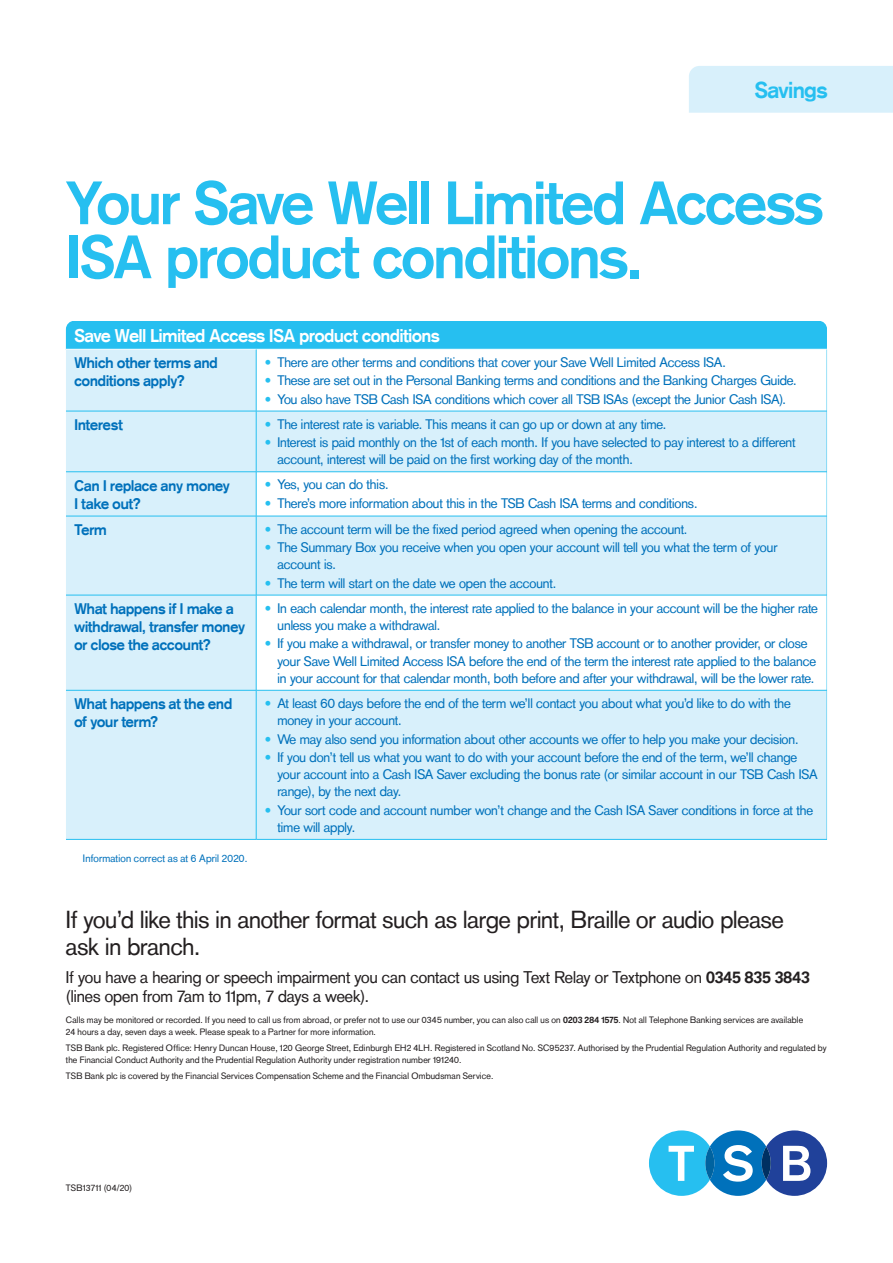
<style>
.page{position:relative;width:893px;height:1263px;background:#fff}
.page>*{position:absolute;margin:0;border:0;box-sizing:border-box;transform-origin:0 0}
.Page_Heading_40_36{font:700 60px/54px "Basic Commercialfor TSB";letter-spacing:-.01em;color:#26bff0}
.Braille_Copy{font:24px/27px "Basic Commercialfor TSB";letter-spacing:-.005em;color:#231f20}
.Tab_Headings{font:700 22.5px "Basic Commercialfor TSB";letter-spacing:-.005em;color:#26bff0}
.t1{font:700 18px "Basic Commercialfor TSB";color:#fff}
.Hearing_Copy{font:16.5px/19.5px "Basic Commercialfor TSB";color:#231f20}
.t2{font:700 15px/18px "Basic Commercialfor TSB";letter-spacing:.005em;color:#0071bb}
.t3{font:13.5px/17.2px "Basic Commercialfor TSB";letter-spacing:-.01em;color:#0071bb}
.t4{font:10.5px "Basic Commercialfor TSB";letter-spacing:.015em;color:#0071bb}
.Caveat_Copy{font:9px/12px "Basic Commercialfor TSB";letter-spacing:.02em;color:#231f20}
.s1{color:#26bff0}
.s2{font-weight:700}
</style>
<div class="page">
<svg style="left:649px;top:1130px;width:179px;height:66px"></svg>
<div style="left:689px;top:66px;width:204px;height:47px;background:#d8f0fb"></div>
<div style="left:66px;top:321px;width:761px;height:28px;background:#26bff0"></div>
<div style="left:66px;top:350px;width:761px;height:489px;background:#d8f0fb"></div>
<svg style="left:257px;top:350px;width:570px;height:340px"></svg>
<hr style="left:256px;top:349px;width:1px;height:62px;background:#26bff0">
<hr style="left:66px;top:411px;width:190px;height:1px;background:#26bff0">
<hr style="left:256px;top:411px;width:571px;height:1px;background:#26bff0">
<hr style="left:256px;top:411px;width:1px;height:61px;background:#26bff0">
<hr style="left:66px;top:471px;width:190px;height:1px;background:#26bff0">
<hr style="left:256px;top:471px;width:571px;height:1px;background:#26bff0">
<hr style="left:256px;top:472px;width:1px;height:44px;background:#26bff0">
<hr style="left:256px;top:516px;width:1px;height:79px;background:#26bff0">
<hr style="left:256px;top:595px;width:1px;height:95px;background:#26bff0">
<hr style="left:256px;top:690px;width:1px;height:149px;background:#26bff0">
<hr style="left:66px;top:595px;width:190px;height:1px;background:#26bff0">
<hr style="left:66px;top:690px;width:190px;height:1px;background:#26bff0">
<hr style="left:66px;top:516px;width:190px;height:1px;background:#26bff0">
<hr style="left:827px;top:349px;width:1px;height:62px;background:#26bff0">
<hr style="left:827px;top:411px;width:1px;height:61px;background:#26bff0">
<hr style="left:827px;top:472px;width:1px;height:44px;background:#26bff0">
<hr style="left:827px;top:516px;width:1px;height:79px;background:#26bff0">
<hr style="left:827px;top:595px;width:1px;height:95px;background:#26bff0">
<hr style="left:827px;top:690px;width:1px;height:149px;background:#26bff0">
<hr style="left:66px;top:839px;width:190px;height:1px;background:#26bff0">
<hr style="left:256px;top:839px;width:571px;height:1px;background:#26bff0">
<hr style="left:256px;top:516px;width:571px;height:1px;background:#26bff0">
<hr style="left:256px;top:595px;width:571px;height:1px;background:#26bff0">
<hr style="left:256px;top:690px;width:571px;height:1px;background:#26bff0">
<p class="Tab_Headings" style="left:755px;top:77px;width:74px">Savings</p>
<p class="Page_Heading_40_36" style="left:66px;top:176px;width:758px">Your Save Well Limited Access<br>ISA product conditions.</p>
<p class="t1" style="left:74px;top:325px;width:367px">Save Well Limited Access ISA product conditions</p>
<p class="t2" style="left:74px;top:354px;width:145px">Which other terms and conditions apply?</p>
<p class="t3" style="left:265px;top:354px;width:463px"><span class="s1">•</span> There are other terms and conditions that cover your Save Well Limited Access ISA.</p>
<p class="t3" style="left:265px;top:372px;width:533px"><span class="s1">•</span> These are set out in the Personal Banking terms and conditions and the Banking Charges Guide.</p>
<p class="t3" style="left:265px;top:390px;width:523px"><span class="s1">•</span> You also have TSB Cash ISA conditions which cover all TSB ISAs (except the Junior Cash ISA).</p>
<p class="t2" style="left:74px;top:415px;width:50px">Interest</p>
<p class="t3" style="left:265px;top:415px;width:403px"><span class="s1">•</span> The interest rate is variable. This means it can go up or down at any time.</p>
<p class="t3" style="left:277px;top:434px;width:520px;text-indent:-13px"><span class="s1">•</span> Interest is paid monthly on the 1st of each month. If you have selected to pay interest to a different account, interest will be paid on the first working day of the month.</p>
<p class="t2" style="left:74px;top:476px;width:157px">Can I replace any money<br>I take out?</p>
<p class="t3" style="left:265px;top:476px;width:125px"><span class="s1">•</span> Yes, you can do this.</p>
<p class="t3" style="left:265px;top:494px;width:434px"><span class="s1">•</span> There’s more information about this in the TSB Cash ISA terms and conditions.</p>
<p class="t2" style="left:74px;top:520px;width:34px">Term</p>
<p class="t3" style="left:265px;top:520px;width:424px"><span class="s1">•</span> The account term will be the fixed period agreed when opening the account.</p>
<p class="t3" style="left:277px;top:539px;width:502px;text-indent:-13px"><span class="s1">•</span> The Summary Box you receive when you open your account will tell you what the term of your account is.</p>
<p class="t3" style="left:265px;top:574px;width:293px"><span class="s1">•</span> The term will start on the date we open the account.</p>
<p class="t2" style="left:74px;top:599px;width:172px">What happens if I make a withdrawal, transfer money or close the account?</p>
<p class="t3" style="left:277px;top:599px;width:542px;text-indent:-13px"><span class="s1">•</span> In each calendar month, the interest rate applied to the balance in your account will be the higher rate unless you make a withdrawal.</p>
<p class="t3" style="left:277px;top:635px;width:540px;text-indent:-13px"><span class="s1">•</span> If you make a withdrawal, or transfer money to another TSB account or to another provider, or close your Save Well Limited Access ISA before the end of the term the interest rate applied to the balance in your account for that calendar month, both before and after your withdrawal, will be the lower rate.</p>
<p class="t2" style="left:74px;top:695px;width:159px">What happens at the end of your term?</p>
<p class="t3" style="left:277px;top:695px;width:515px;text-indent:-13px"><span class="s1">•</span> At least 60 days before the end of the term we’ll contact you about what you’d like to do with the money in your account.</p>
<p class="t3" style="left:265px;top:730px;width:535px"><span class="s1">•</span> We may also send you information about other accounts we offer to help you make your decision.</p>
<p class="t3" style="left:277px;top:748px;width:542px;text-indent:-13px"><span class="s1">•</span> If you don’t tell us what you want to do with your account before the end of the term, we’ll change your account into a Cash ISA Saver excluding the bonus rate (or similar account in our TSB Cash ISA range), by the next day.</p>
<p class="t3" style="left:277px;top:801px;width:537px;text-indent:-13px"><span class="s1">•</span> Your sort code and account number won’t change and the Cash ISA Saver conditions in force at the time will apply.</p>
<p class="t4" style="left:83px;top:852px;width:166px">Information correct as at 6 April 2020.</p>
<p class="Braille_Copy" style="left:66px;top:905px;width:719px">If you’d like this in another format such as large print, Braille or audio please ask in branch.</p>
<p class="Hearing_Copy" style="left:66px;top:967px;width:745px">If you have a hearing or speech impairment you can contact us using Text Relay or Textphone on <span class="s2">0345 835 3843 </span>(lines open from 7am to 11pm, 7 days a week).</p>
<p class="Caveat_Copy" style="left:66px;top:1013px;width:739px">Calls may be monitored or recorded. If you need to call us from abroad, or prefer not to use our 0345 number, you can also call us on <span class="s2">0203 284 1575</span>. Not all Telephone Banking services are available<br>24 hours a day, seven days a week. Please speak to a Partner for more information.</p>
<p class="Caveat_Copy" style="left:66px;top:1042px;width:762px">TSB Bank plc. Registered Office: Henry Duncan House, 120 George Street, Edinburgh EH2 4LH. Registered in Scotland No. SC95237. Authorised by the Prudential Regulation Authority and regulated by the Financial Conduct Authority and the Prudential Regulation Authority under registration number 191240.</p>
<p class="Caveat_Copy" style="left:66px;top:1070px;width:429px">TSB Bank plc is covered by the Financial Services Compensation Scheme and the Financial Ombudsman Service.</p>
<p class="Caveat_Copy" style="left:66px;top:1182px;width:68px">TSB13711 (04/20)</p>
</div>
